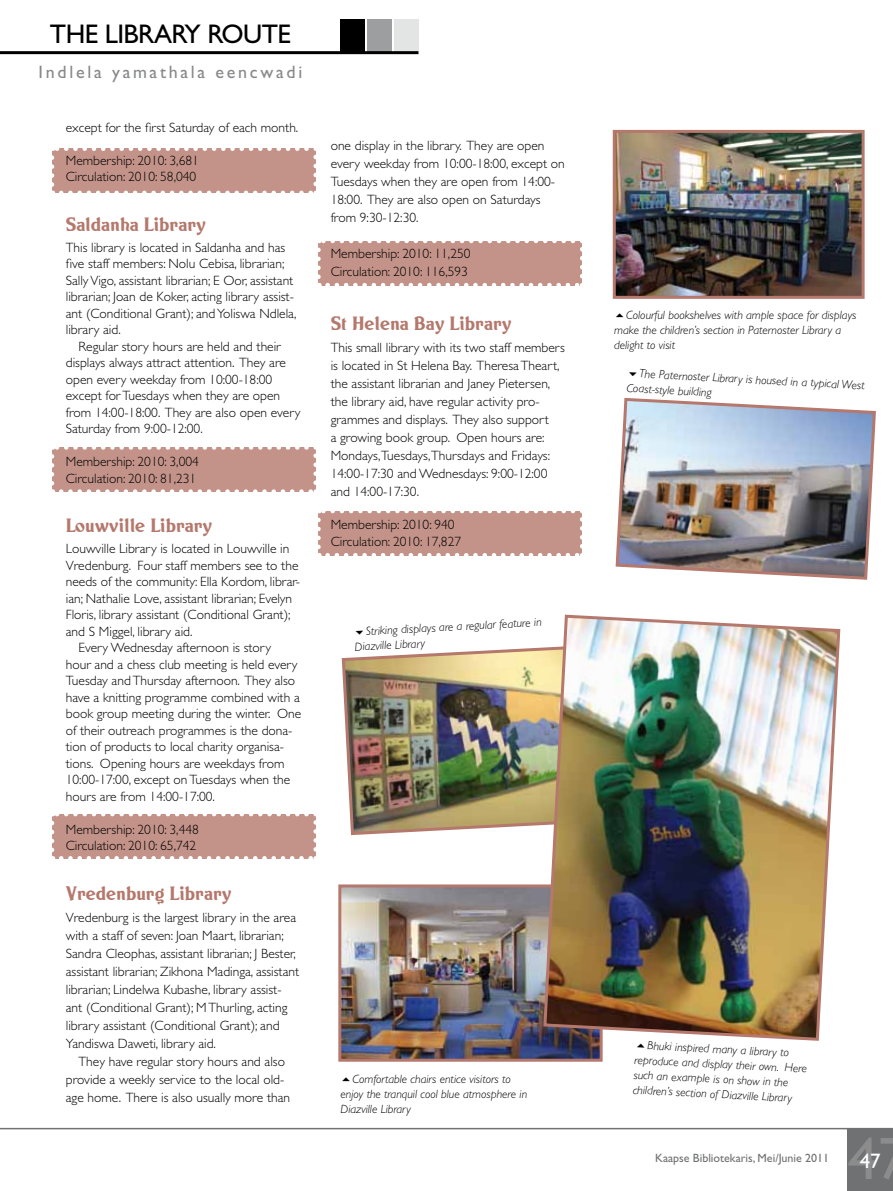
<style>
.page{position:relative;width:893px;height:1191px;background:#fff}
.page>*{position:absolute;margin:0;border:0;box-sizing:border-box;transform-origin:0 0}
.t1{font:60px "Gill Sans";color:#fff}
.t2{font:27px "Gill Sans";letter-spacing:-.02em;color:#000}
.t3{font:21px "Gill Sans";color:#fff}
.t4{font:18px "Norton";color:#b4786c}
.t5{font:18px "Gill Sans";letter-spacing:.15em;color:#87888a}
.t6{font:300 13.5px/18px "Gill Sans";color:#000}
.t7{font:italic 300 12px/15px "Gill Sans";color:#000}
.t8{font:12px "Gill Sans";color:#707172}
</style>
<div class="page">
<div style="left:394px;top:19px;width:24px;height:35px;background:#e3e4e4"></div>
<div style="left:367px;top:19px;width:25px;height:35px;background:#9c9e9f"></div>
<div style="left:340px;top:19px;width:25px;height:35px;background:#000"></div>
<hr style="left:0;top:51px;width:418px;height:3px;background:#000">
<div style="left:847px;top:1129px;width:46px;height:62px;background:#707172"></div>
<hr style="left:0;top:1127px;width:893px;height:2px;background:#707172">
<div style="left:52px;top:149px;width:264px;height:44px;background:#c39389"></div>
<svg style="left:52px;top:158px;width:2px;height:35px"></svg>
<svg style="left:61px;top:191px;width:255px;height:2px"></svg>
<svg style="left:313px;top:148px;width:3px;height:36px"></svg>
<svg style="left:52px;top:148px;width:255px;height:3px"></svg>
<div style="left:52px;top:447px;width:264px;height:44px;background:#c39389"></div>
<svg style="left:52px;top:456px;width:2px;height:35px"></svg>
<svg style="left:61px;top:489px;width:255px;height:3px"></svg>
<svg style="left:313px;top:447px;width:3px;height:36px"></svg>
<svg style="left:52px;top:447px;width:255px;height:3px"></svg>
<div style="left:318px;top:241px;width:264px;height:44px;background:#c39389"></div>
<svg style="left:318px;top:250px;width:3px;height:35px"></svg>
<svg style="left:328px;top:283px;width:254px;height:3px"></svg>
<svg style="left:580px;top:241px;width:2px;height:35px"></svg>
<svg style="left:318px;top:241px;width:255px;height:2px"></svg>
<div style="left:318px;top:511px;width:264px;height:44px;background:#c39389"></div>
<svg style="left:318px;top:520px;width:3px;height:35px"></svg>
<svg style="left:328px;top:553px;width:254px;height:3px"></svg>
<svg style="left:580px;top:511px;width:2px;height:35px"></svg>
<svg style="left:318px;top:511px;width:255px;height:2px"></svg>
<div style="left:52px;top:814px;width:264px;height:44px;background:#c39389"></div>
<svg style="left:52px;top:823px;width:2px;height:35px"></svg>
<svg style="left:61px;top:856px;width:255px;height:3px"></svg>
<svg style="left:313px;top:814px;width:3px;height:35px"></svg>
<svg style="left:52px;top:814px;width:255px;height:2px"></svg>
<img style="left:342px;top:888px;width:257px;height:169px">
<div style="left:338px;top:884px;width:265px;height:177px;border:3px solid #b4786c"></div>
<img style="left:341px;top:647px;width:201px;height:189px">
<img style="left:542px;top:614px;width:299px;height:428px">
<img style="left:615px;top:397px;width:261px;height:183px">
<img style="left:617px;top:134px;width:244px;height:161px">
<div style="left:613px;top:130px;width:252px;height:169px;border:3px solid #b4786c"></div>
<h2 class="t2" style="left:50px;top:19px;width:243px">The library route</h2>
<h3 class="t5" style="left:39px;top:62px;width:265px">I ndlela yamathala eencwadi</h3>
<p class="t6" style="left:66px;top:118px;width:234px">except for the first Saturday of each month.</p>
<p class="t6" style="left:66px;top:152px;width:135px;line-height:16.5px">Membership: 2010: 3,681<br>Circulation: 2010: 58,040</p>
<h3 class="t4" style="left:66px;top:212px;width:142px">Saldanha Library</h3>
<p class="t6" style="left:66px;top:239px;width:232px;line-height:16.5px">This library is located in Saldanha and has five staff members: Nolu Cebisa, librarian; Sally Vigo, assistant librarian; E Oor, assistant librarian; Joan de Koker, acting library assist&shy;ant (Conditional Grant); and Yoliswa Ndlela, library aid.</p>
<p class="t6" style="left:66px;top:338px;width:236px;line-height:16.5px;text-indent:13px">Regular story hours are held and their displays always attract attention. They are open every weekday from 10:00-18:00 except for Tuesdays when they are open from 14:00-18:00. They are also open every Saturday from 9:00-12:00.</p>
<p class="t6" style="left:66px;top:453px;width:135px;line-height:16.5px">Membership: 2010: 3,004<br>Circulation: 2010: 81,231</p>
<h3 class="t4" style="left:66px;top:513px;width:148px">Louwville Library</h3>
<p class="t6" style="left:66px;top:539px;width:225px">Louwville Library is located in Louwville in</p>
<p class="t6" style="left:66px;top:556px;width:234px">Vredenburg. Four staff members see to the</p>
<p class="t6" style="left:66px;top:572px;width:236px">needs of the community: Ella Kordom, librar-</p>
<p class="t6" style="left:66px;top:589px;width:228px">ian; Nathalie Love, assistant librarian; Evelyn</p>
<p class="t6" style="left:66px;top:605px;width:226px">Floris, library assistant (Conditional Grant);</p>
<p class="t6" style="left:66px;top:622px;width:128px">and S Miggel, library aid.</p>
<p class="t6" style="left:79px;top:638px;width:194px">Every Wednesday afternoon is story</p>
<p class="t6" style="left:66px;top:655px;width:233px">hour and a chess club meeting is held every</p>
<p class="t6" style="left:66px;top:671px;width:231px">Tuesday and Thursday afternoon. They also</p>
<p class="t6" style="left:66px;top:688px;width:235px">have a knitting programme combined with a</p>
<p class="t6" style="left:66px;top:704px;width:237px">book group meeting during the winter. One</p>
<p class="t6" style="left:66px;top:721px;width:228px">of their outreach programmes is the dona-</p>
<p class="t6" style="left:66px;top:737px;width:220px">tion of products to local charity organisa-</p>
<p class="t6" style="left:66px;top:754px;width:220px">tions. Opening hours are weekdays from</p>
<p class="t6" style="left:66px;top:770px;width:226px">10:00-17:00, except on Tuesdays when the</p>
<p class="t6" style="left:66px;top:787px;width:151px">hours are from 14:00-17:00.</p>
<p class="t6" style="left:66px;top:821px;width:135px;line-height:16.5px">Membership: 2010: 3,448<br>Circulation: 2010: 65,742</p>
<h3 class="t4" style="left:66px;top:880px;width:167px">Vredenburg Library</h3>
<p class="t6" style="left:66px;top:908px;width:235px">Vredenburg is the largest library in the area with a staff of seven: Joan Maart, librarian; Sandra Cleophas, assistant librarian; J Bester, assistant librarian; Zikhona Madinga, assistant librarian; Lindelwa Kubashe, library assist&shy;ant (Conditional Grant); M Thurling, acting library assistant (Conditional Grant); and Yandiswa Daweti, library aid.</p>
<p class="t6" style="left:66px;top:1052px;width:226px;text-align:center">They have regular story hours and also provide a weekly service to the local old&shy;age home. There is also usually more than</p>
<p class="t6" style="left:331px;top:136px;width:236px">one display in the library. They are open every weekday from 10:00-18:00, except on Tuesdays when they are open from 14:00- 18:00. They are also open on Saturdays from 9:30-12:30.</p>
<p class="t6" style="left:331px;top:244px;width:141px">Membership: 2010: 11,250<br>Circulation: 2010: 116,593</p>
<h3 class="t4" style="left:331px;top:311px;width:182px">St Helena Bay Library</h3>
<p class="t6" style="left:331px;top:339px;width:236px">This small library with its two staff members is located in St Helena Bay. Theresa Theart, the assistant librarian and Janey Pietersen, the library aid, have regular activity pro&shy;grammes and displays. They also support<br>a growing book group. Open hours are:<br>Mondays,Tuesdays,Thursdays and Fridays:<br>14:00-17:30 and Wednesdays: 9:00-12:00 and 14:00-17:30.</p>
<p class="t6" style="left:331px;top:516px;width:132px;line-height:16.5px">Membership: 2010: 940<br>Circulation: 2010: 17,827</p>
<p class="t7" style="left:354px;top:624px;width:189px;text-indent:12px;rotate:-3deg">Striking displays are a regular feature in<br>Diazville Library</p>
<p class="t7" style="left:340px;top:1071px;width:188px;text-indent:12px">Comfortable chairs entice visitors to enjoy the tranquil cool blue atmosphere in<br>Diazville Library</p>
<p class="t7" style="left:614px;top:307px;width:244px;text-indent:12px">Colourful bookshelves with ample space for displays make the children’s section in Paternoster Library a delight to visit</p>
<p class="t7" style="left:628px;top:365px;width:239px;text-indent:12px;rotate:3deg">The Paternoster Library is housed in a typical West<br>Coast-style building</p>
<p class="t7" style="left:636px;top:1037px;width:174px;text-indent:12px;rotate:3deg">Bhuki inspired many a library to reproduce and display their own. Here such an example is on show in the children’s section of Diazville Library</p>
<p class="t8" style="left:655px;top:1151px;width:175px">Kaapse Bibliotekaris, Mei/Junie 2011</p>
<h1 class="t1" style="left:848px;top:1124px;width:31px">4</h1>
<h3 class="t3" style="left:860px;top:1148px;width:22px">47</h3>
</div>
